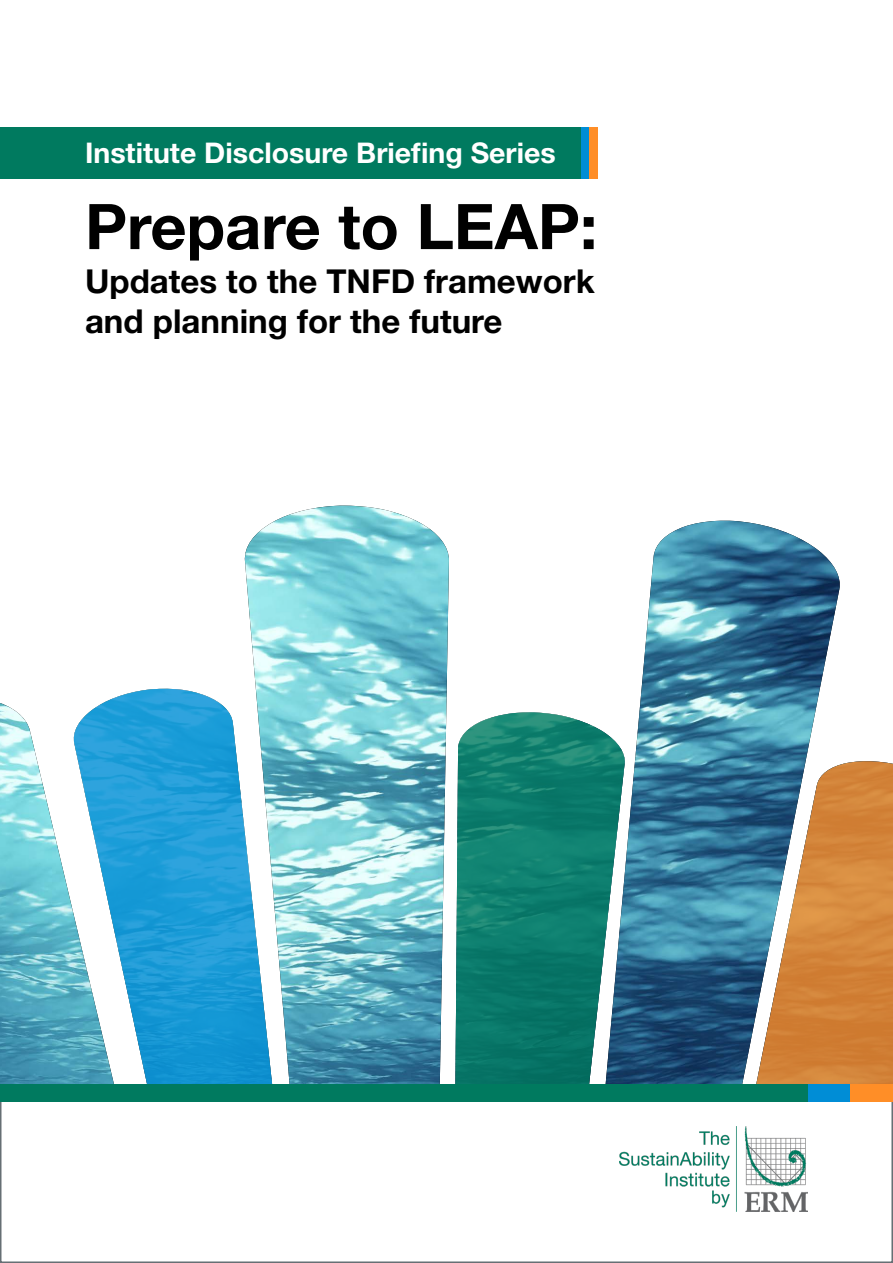
<style>
.page{position:relative;width:893px;height:1263px;background:#fff}
.page>*{position:absolute;margin:0;border:0;box-sizing:border-box;transform-origin:0 0}
.t1{font:700 63px "Helvetica Neue LT Std";color:#000}
.t2{font:700 33px/39.6px "Helvetica Neue LT Std";color:#000}
.t3{font:700 28.5px "Helvetica Neue LT Std";color:#fff}
</style>
<div class="page">
<img style="left:0;top:506px;width:840px;height:578px">
<svg style="left:697px;top:760px;width:196px;height:324px;background:#95846a"></svg>
<svg style="left:453px;top:711px;width:173px;height:373px;background:#28897c"></svg>
<svg style="left:72px;top:688px;width:227px;height:396px"></svg>
<div style="left:0;top:1100px;width:893px;height:163px;border:2px solid #666f74"></div>
<img style="left:619px;top:1127px;width:189px;height:85px">
<div style="left:0;top:1084px;width:808px;height:17px;background:#007a5f"></div>
<div style="left:808px;top:1084px;width:42px;height:17px;background:#008dd6"></div>
<div style="left:850px;top:1084px;width:43px;height:17px;background:#ff8e27"></div>
<div style="left:0;top:128px;width:581px;height:51px;background:#007a5f"></div>
<div style="left:581px;top:128px;width:8px;height:51px;background:#008dd6"></div>
<div style="left:589px;top:128px;width:8px;height:51px;background:#ff8e27"></div>
<p class="t3" style="left:85px;top:135px;width:472px">Institute Disclosure Briefing Series</p>
<h1 class="t1" style="left:85px;top:188px;width:514px">Prepare to LEAP:</h1>
<p class="t2" style="left:85px;top:261px;width:511px">Updates to the TNFD framework and planning for the future</p>
</div>
